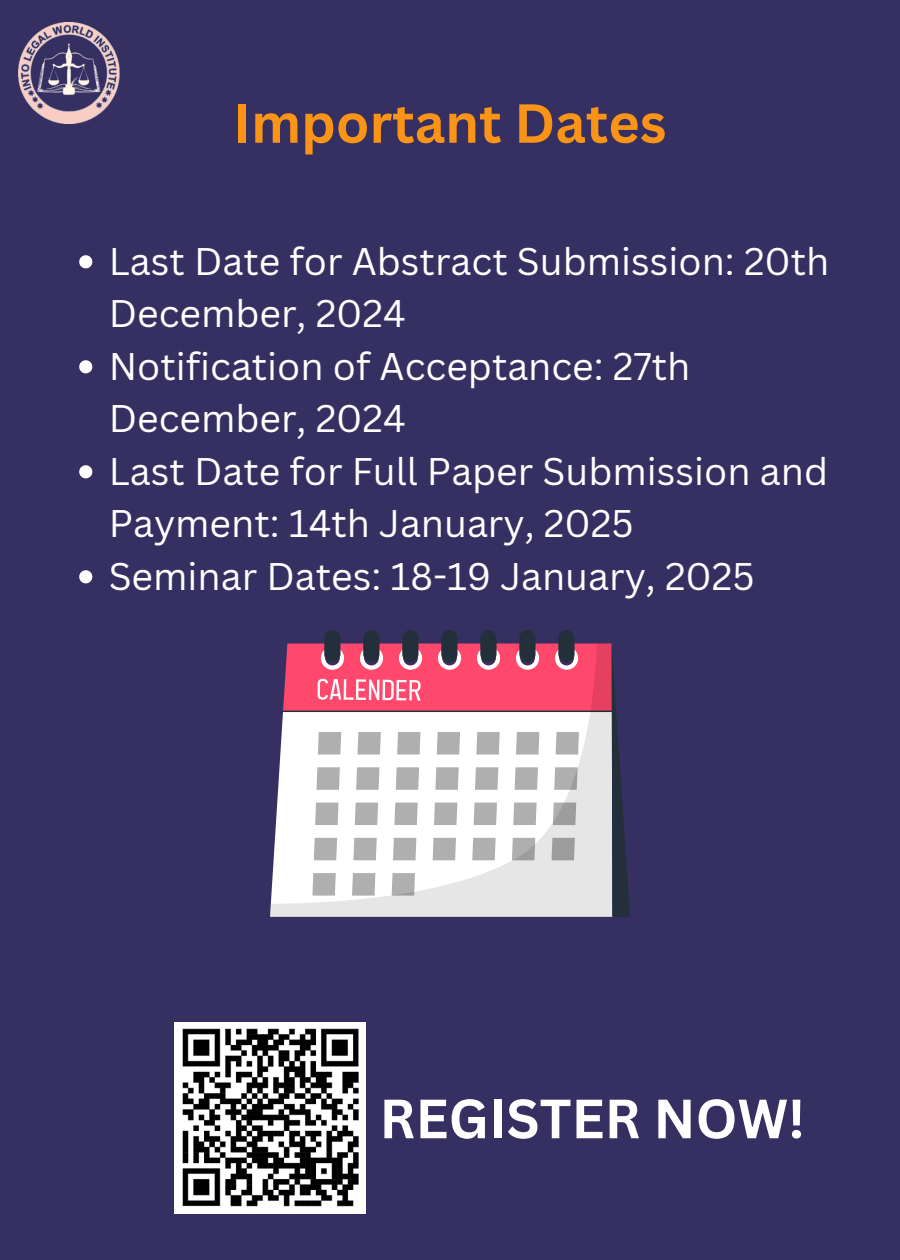
<style>
.page{position:relative;width:900px;height:1260px;background:#363062}
.page>*{position:absolute;margin:0;border:0;box-sizing:border-box;transform-origin:0 0}
.t1{font:700 54px "Canva Sans";color:#fff}
.t2{font:700 53.75px "Canva Sans";color:#f99417}
.t3{font:37.5px/52.5px "Canva Sans";color:#fff}
</style>
<div class="page">
<div style="left:324px;top:630px;width:16px;height:32px;background:#242f3c;border-radius:8px"></div>
<div style="left:363px;top:630px;width:16px;height:32px;background:#242f3c;border-radius:8px"></div>
<div style="left:402px;top:630px;width:17px;height:32px;background:#242f3c;border-radius:8px"></div>
<div style="left:441px;top:630px;width:17px;height:32px;background:#242f3c;border-radius:8px"></div>
<div style="left:480px;top:630px;width:17px;height:32px;background:#242f3c;border-radius:8px"></div>
<div style="left:519px;top:630px;width:17px;height:32px;background:#242f3c;border-radius:8px"></div>
<div style="left:558px;top:630px;width:17px;height:32px;background:#242f3c;border-radius:8px"></div>
<svg style="left:612px;top:652px;width:18px;height:265px"></svg>
<svg style="left:270px;top:643px;width:342px;height:274px"></svg>
<svg style="left:79px;top:255px;width:13px;height:13px"></svg>
<svg style="left:79px;top:360px;width:13px;height:13px"></svg>
<svg style="left:79px;top:465px;width:13px;height:13px"></svg>
<svg style="left:79px;top:570px;width:13px;height:13px"></svg>
<img style="left:18px;top:23px;width:101px;height:100px">
<img style="left:174px;top:1023px;width:192px;height:190px">
<p class="t2" style="left:234px;top:85px;width:434px">Important Dates</p>
<h2 class="t3" style="left:109px;top:234px;width:722px">Last Date for Abstract Submission: 20th<br>December, 2024</h2>
<p class="t3" style="left:109px;top:339px;width:583px">Notification of Acceptance: 27th<br>December, 2024</p>
<p class="t3" style="left:109px;top:444px;width:721px">Last Date for Full Paper Submission and<br>Payment: 14th January, 2025</p>
<p class="t3" style="left:109px;top:549px;width:647px">Seminar Dates: 18-19 January, 2025</p>
<p class="t1" style="left:379px;top:1081px;width:427px">REGISTER NOW!</p>
</div>
